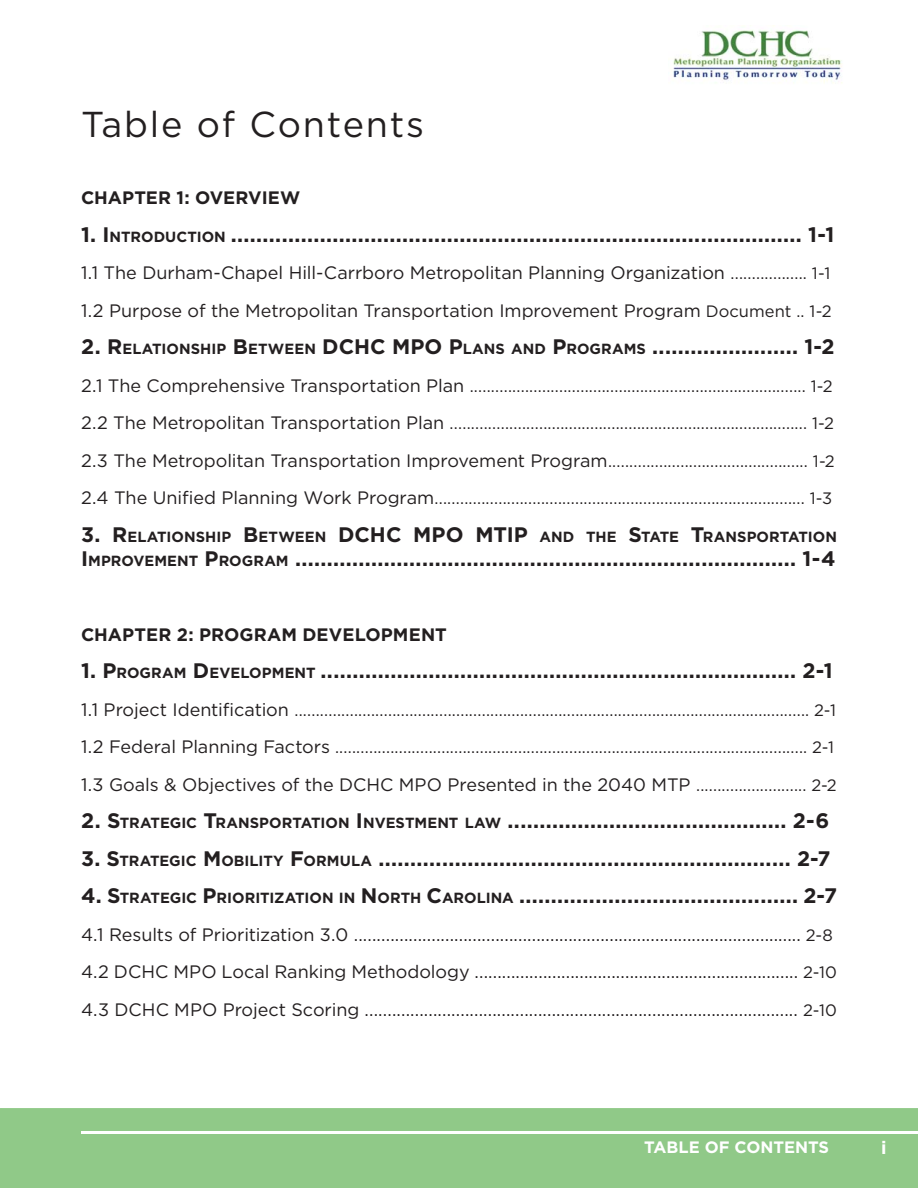
<style>
.page{position:relative;width:918px;height:1188px;background:#fff}
.page>*{position:absolute;margin:0;border:0;box-sizing:border-box;transform-origin:0 0}
.t1{font:36px "Gotham";letter-spacing:.05em;color:#231f20}
.t2{font:700 21px "Gotham";letter-spacing:.005em;color:#231f20}
.t3{font:18px/37.5px "Gotham";color:#231f20}
.t4{font:700 18px "Gotham";color:#231f20}
.t5{font:700 18px "Gotham";color:#fff}
.t6{font:16.5px "Gotham";color:#231f20}
.t7{font:700 16.5px "Gotham";color:#fff}
.t8{font:700 14.7px "Gotham";letter-spacing:.005em;color:#231f20}
.s1{font-style:inherit}
.s2{font-size:14.7px}
.s3{font-size:16.5px}
.s4{font-size:18px}
.s5{font-size:21px}
</style>
<div class="page">
<img style="left:673px;top:30px;width:169px;height:53px">
<div style="left:1px;top:1109px;width:916px;height:78px;background:#90c988"></div>
<div style="left:0;top:1108px;width:918px;height:80px;border:2px solid #90c988"></div>
<hr style="left:81px;top:1131px;width:837px;height:3px;background:#fff">
<h1 class="t1" style="left:81px;top:110px;width:345px">Table of <span class="s1">C</span>ontents</h1>
<p class="t4" style="left:81px;top:192px;width:221px">CHAPTER 1: OVERVIEW</p>
<p class="t2" style="left:81px;top:227px;width:755px">1. I<span class="s2">NTRODUCTION</span> .......................................................................................... 1-1</p>
<p class="t3" style="left:81px;top:255px;width:752px">1.1 The Durham-Chapel Hill-Carrboro Metropolitan Planning Organization <span class="s3">.................. 1-1<br></span>1.2 Purpose of the Metropolitan Transportation Improvement Program <span class="s3">Document .. 1-2</span></p>
<p class="t2" style="left:81px;top:339px;width:755px">2. R<span class="s2">ELATIONSHIP</span> B<span class="s2">ETWEEN</span> DCHC MPO P<span class="s2">LANS AND</span> P<span class="s2">ROGRAMS</span> ....................... 1-2</p>
<p class="t6" style="left:81px;top:380px;width:753px"><span class="s4">2.1 The Comprehensive Transportation Plan</span> ............................................................................... 1-2</p>
<p class="t6" style="left:81px;top:417px;width:755px"><span class="s4">2.2 The Metropolitan Transportation Plan</span> .................................................................................... 1-2</p>
<p class="t3" style="left:81px;top:443px;width:755px">2.3 The Metropolitan Transportation Improvement Program<span class="s3">............................................... 1-2</span></p>
<p class="t6" style="left:81px;top:492px;width:753px"><span class="s4">2.4 The Unified Planning Work Program</span>....................................................................................... 1-3</p>
<p class="t8" style="left:81px;top:531px;width:757px"><span class="s5">3. R</span>ELATIONSHIP <span class="s5">B</span>ETWEEN <span class="s5">DCHC MPO MTIP</span> AND THE <span class="s5">S</span>TATE <span class="s5">T</span>RANSPORTATION</p>
<p class="t2" style="left:81px;top:551px;width:756px">I<span class="s2">MPROVEMENT</span> P<span class="s2">ROGRAM</span> ............................................................................... 1-4</p>
<p class="t4" style="left:81px;top:628px;width:367px">CHAPTER 2: PROGRAM DEVELOPMENT</p>
<p class="t2" style="left:81px;top:663px;width:753px">1. P<span class="s2">ROGRAM</span> D<span class="s2">EVELOPMENT</span> ........................................................................... 2-1</p>
<p class="t6" style="left:81px;top:704px;width:756px"><span class="s4">1.1 Project Identification</span> ......................................................................................................................... 2-1</p>
<p class="t6" style="left:81px;top:741px;width:754px"><span class="s4">1.2 Federal Planning Factors</span> ............................................................................................................... 2-1</p>
<p class="t3" style="left:81px;top:767px;width:757px">1.3 Goals &amp; Objectives of the DCHC MPO Presented in the 2040 MTP <span class="s3">.......................... 2-2</span></p>
<p class="t2" style="left:81px;top:813px;width:750px">2. S<span class="s2">TRATEGIC</span> T<span class="s2">RANSPORTATION</span> I<span class="s2">NVESTMENT LAW</span> ............................................ 2-6</p>
<p class="t2" style="left:81px;top:851px;width:751px">3. S<span class="s2">TRATEGIC</span> M<span class="s2">OBILITY</span> F<span class="s2">ORMULA</span> ................................................................. 2-7</p>
<p class="t2" style="left:81px;top:888px;width:758px">4. S<span class="s2">TRATEGIC</span> P<span class="s2">RIORITIZATION IN</span> N<span class="s2">ORTH</span> C<span class="s2">AROLINA</span> ............................................ 2-7</p>
<p class="t3" style="left:81px;top:917px;width:757px">4.1 Results of Prioritization 3.0 .................................................................................................. <span class="s3">2-8<br></span>4.2 DCHC MPO Local Ranking Methodology ....................................................................... <span class="s3">2-10<br></span>4.3 DCHC MPO Project Scoring ............................................................................................... <span class="s3">2-10</span></p>
<p class="t7" style="left:644px;top:1141px;width:186px">TABLE OF CONTENTS</p>
<p class="t5" style="left:881px;top:1141px;width:7px">i</p>
</div>
